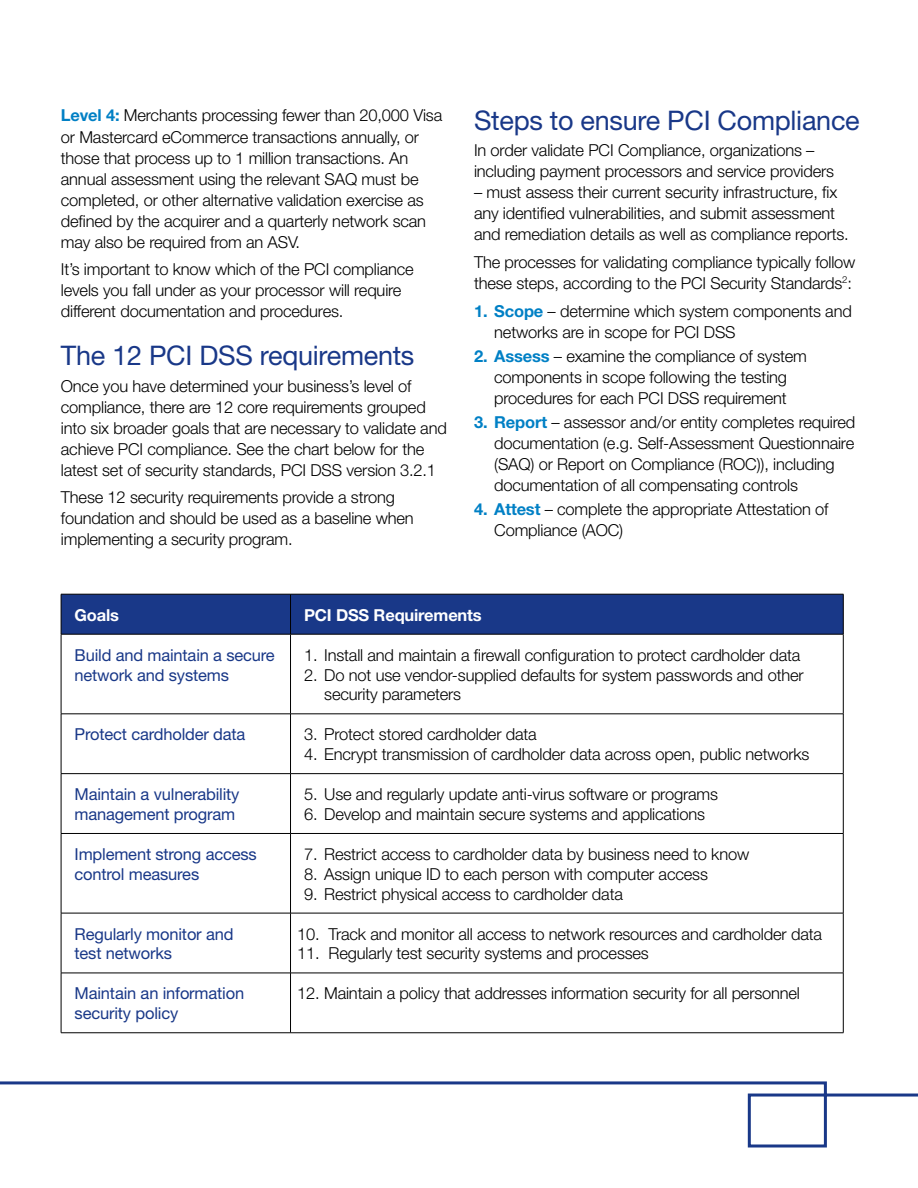
<style>
.page{position:relative;width:918px;height:1188px;background:#fff}
.page>*{position:absolute;margin:0;border:0;box-sizing:border-box;transform-origin:0 0}
.t1{font:27px "Helvetica Neue";letter-spacing:-.01em;color:#193888}
.t2{font:300 16.5px/21px "Helvetica Neue";letter-spacing:-.01em;color:#000}
.t3{font:16.5px/19.8px "Helvetica Neue";letter-spacing:-.01em;color:#193888}
.t4{font:700 16.5px "Helvetica Neue";letter-spacing:-.01em;color:#fff}
.s1{font-weight:700;color:#0080c5}
</style>
<div class="page">
<svg style="left:0;top:1081px;width:918px;height:67px"></svg>
<div style="left:62px;top:595px;width:781px;height:39px;background:#193888"></div>
<hr style="left:61px;top:594px;width:230px;height:1px;background:#000">
<hr style="left:61px;top:594px;width:1px;height:40px;background:#000">
<hr style="left:291px;top:594px;width:552px;height:1px;background:#000">
<hr style="left:290px;top:594px;width:1px;height:40px;background:#000">
<hr style="left:843px;top:594px;width:1px;height:40px;background:#000">
<hr style="left:61px;top:634px;width:230px;height:1px;background:#000">
<hr style="left:61px;top:634px;width:1px;height:80px;background:#000">
<hr style="left:291px;top:634px;width:552px;height:1px;background:#000">
<hr style="left:290px;top:634px;width:1px;height:80px;background:#000">
<hr style="left:843px;top:634px;width:1px;height:80px;background:#000">
<hr style="left:61px;top:714px;width:230px;height:1px;background:#000">
<hr style="left:61px;top:714px;width:1px;height:59px;background:#000">
<hr style="left:291px;top:714px;width:552px;height:1px;background:#000">
<hr style="left:290px;top:714px;width:1px;height:59px;background:#000">
<hr style="left:843px;top:714px;width:1px;height:59px;background:#000">
<hr style="left:61px;top:773px;width:230px;height:1px;background:#000">
<hr style="left:61px;top:774px;width:1px;height:59px;background:#000">
<hr style="left:291px;top:773px;width:552px;height:1px;background:#000">
<hr style="left:290px;top:774px;width:1px;height:59px;background:#000">
<hr style="left:843px;top:774px;width:1px;height:59px;background:#000">
<hr style="left:61px;top:833px;width:230px;height:1px;background:#000">
<hr style="left:61px;top:834px;width:1px;height:79px;background:#000">
<hr style="left:291px;top:833px;width:552px;height:1px;background:#000">
<hr style="left:290px;top:834px;width:1px;height:79px;background:#000">
<hr style="left:843px;top:834px;width:1px;height:79px;background:#000">
<hr style="left:61px;top:913px;width:230px;height:1px;background:#000">
<hr style="left:61px;top:913px;width:1px;height:60px;background:#000">
<hr style="left:291px;top:913px;width:552px;height:1px;background:#000">
<hr style="left:290px;top:913px;width:1px;height:60px;background:#000">
<hr style="left:843px;top:913px;width:1px;height:60px;background:#000">
<hr style="left:61px;top:973px;width:230px;height:1px;background:#000">
<hr style="left:61px;top:973px;width:1px;height:60px;background:#000">
<hr style="left:291px;top:973px;width:552px;height:1px;background:#000">
<hr style="left:290px;top:973px;width:1px;height:60px;background:#000">
<hr style="left:843px;top:973px;width:1px;height:60px;background:#000">
<hr style="left:61px;top:1033px;width:230px;height:1px;background:#000">
<hr style="left:291px;top:1033px;width:552px;height:1px;background:#000">
<p class="t2" style="left:61px;top:105px;width:383px"><span class="s1">Level 4:</span> Merchants processing fewer than 20,000 Visa or Mastercard eCommerce transactions annually, or those that process up to 1 million transactions. An annual assessment using the relevant SAQ must be completed, or other alternative validation exercise as defined by the acquirer and a quarterly network scan may also be required from an ASV.</p>
<p class="t2" style="left:61px;top:259px;width:354px">It’s important to know which of the PCI compliance levels you fall under as your processor will require different documentation and procedures.</p>
<h1 class="t1" style="left:61px;top:340px;width:355px">The 12 PCI DSS requirements</h1>
<p class="t2" style="left:61px;top:375px;width:387px">Once you have determined your business’s level of compliance, there are 12 core requirements grouped into six broader goals that are necessary to validate and achieve PCI compliance. See the chart below for the latest set of security standards, PCI DSS version 3.2.1</p>
<p class="t2" style="left:61px;top:487px;width:354px">These 12 security requirements provide a strong foundation and should be used as a baseline when implementing a security program.</p>
<h1 class="t1" style="left:474px;top:104px;width:387px">Steps to ensure PCI Compliance</h1>
<p class="t2" style="left:474px;top:139px;width:362px">In order validate PCI Compliance, organizations – including payment processors and service providers</p>
<p class="t2" style="left:474px;top:181px;width:376px">– must assess their current security infrastructure, fix any identified vulnerabilities, and submit assessment and remediation details as well as compliance reports.</p>
<p class="t2" style="left:474px;top:251px;width:383px">The processes for validating compliance typically follow these steps, according to the PCI Security Standards<sup>2</sup>:</p>
<p class="t2" style="left:494px;top:300px;width:359px;text-indent:-20px"><span class="s1">1. Scope</span> – determine which system components and networks are in scope for PCI DSS</p>
<p class="t2" style="left:474px;top:345px;width:334px;text-align:center"><span class="s1">2. Assess</span> – examine the compliance of system components in scope following the testing procedures for each PCI DSS requirement</p>
<p class="t2" style="left:494px;top:411px;width:363px;text-indent:-20px"><span class="s1">3. Report</span> – assessor and/or entity completes required documentation (e.g. Self-Assessment Questionnaire (SAQ) or Report on Compliance (ROC)), including documentation of all compensating controls</p>
<p class="t2" style="left:494px;top:499px;width:336px;text-indent:-20px"><span class="s1">4. Attest</span> – complete the appropriate Attestation of<br>Compliance (AOC)</p>
<p class="t4" style="left:75px;top:605px;width:46px">Goals</p>
<p class="t4" style="left:304px;top:605px;width:179px">PCI DSS Requirements</p>
<p class="t3" style="left:75px;top:645px;width:202px">Build and maintain a secure network and systems</p>
<p class="t2" style="left:304px;top:644px;width:498px">1. Install and maintain a firewall configuration to protect cardholder data</p>
<p class="t2" style="left:324px;top:664px;width:481px;line-height:19.8px;text-indent:-20px">2. Do not use vendor-supplied defaults for system passwords and other security parameters</p>
<p class="t3" style="left:75px;top:724px;width:172px">Protect cardholder data</p>
<p class="t2" style="left:304px;top:724px;width:234px">3. Protect stored cardholder data</p>
<p class="t2" style="left:304px;top:743px;width:507px">4. Encrypt transmission of cardholder data across open, public networks</p>
<p class="t3" style="left:75px;top:784px;width:166px">Maintain a vulnerability management program</p>
<p class="t2" style="left:304px;top:783px;width:416px">5. Use and regularly update anti-virus software or programs</p>
<p class="t2" style="left:304px;top:803px;width:403px">6. Develop and maintain secure systems and applications</p>
<p class="t3" style="left:75px;top:844px;width:184px">Implement strong access control measures</p>
<p class="t2" style="left:304px;top:843px;width:447px">7. Restrict access to cardholder data by business need to know</p>
<p class="t2" style="left:304px;top:863px;width:405px">8. Assign unique ID to each person with computer access</p>
<p class="t2" style="left:304px;top:883px;width:320px">9. Restrict physical access to cardholder data</p>
<p class="t3" style="left:75px;top:924px;width:160px">Regularly monitor and test networks</p>
<p class="t2" style="left:297px;top:923px;width:526px">10. Track and monitor all access to network resources and cardholder data</p>
<p class="t2" style="left:297px;top:943px;width:353px">11. Regularly test security systems and processes</p>
<p class="t3" style="left:75px;top:983px;width:171px">Maintain an information security policy</p>
<p class="t2" style="left:297px;top:983px;width:504px">12. Maintain a policy that addresses information security for all personnel</p>
</div>
